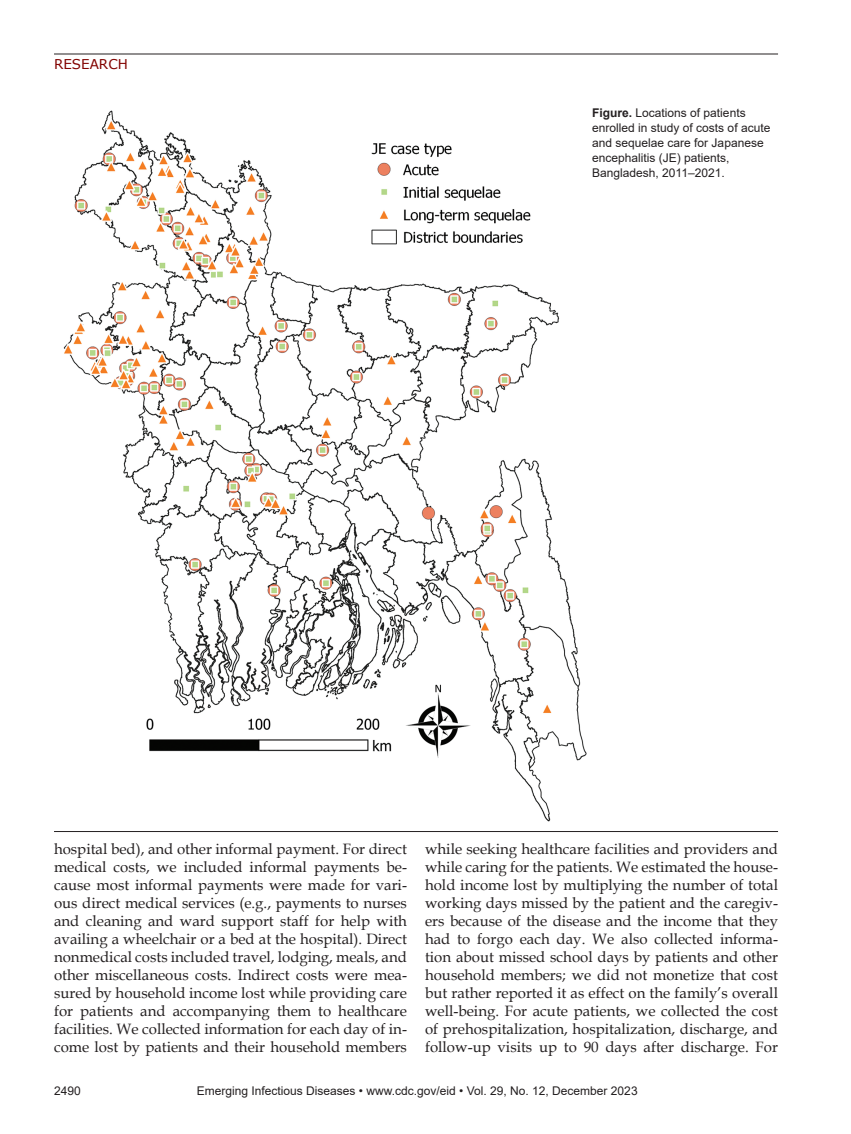
<style>
.page{position:relative;width:851px;height:1134px;background:#fff}
.page>*{position:absolute;margin:0;border:0;box-sizing:border-box;transform-origin:0 0}
.t1{font:15px/18px "Book Antiqua";color:#231f20;text-align:justify}
.t2{font:13.5px "Verdana";color:#820301}
.t3{font:12px/15px "Arial";color:#231f20}
.s1{font-weight:700}
</style>
<div class="page">
<hr style="left:54px;top:54px;width:724px;height:1px;background:#231f20">
<img style="left:63px;top:110px;width:524px;height:712px">
<hr style="left:54px;top:831px;width:724px;height:1px;background:#231f20">
<p class="t2" style="left:54px;top:55px;width:75px">RESEARCH</p>
<p class="t3" style="left:592px;top:105px;width:180px"><span class="s1">Figure.</span> Locations of patients enrolled in study of costs of acute and sequelae care for Japanese encephalitis (JE) patients,<br>Bangladesh, 2011–2021.</p>
<p class="t1" style="left:54px;top:840px;width:354px">hospital bed), and other informal payment. For direct medical costs, we included informal payments be&shy;cause most informal payments were made for vari&shy;ous direct medical services (e.g., payments to nurses and cleaning and ward support staff for help with availing a wheelchair or a bed at the hospital). Direct nonmedical costs included travel, lodging, meals, and other miscellaneous costs. Indirect costs were mea&shy;sured by household income lost while providing care for patients and accompanying them to healthcare facilities. We collected information for each day of in&shy;come lost by patients and their household members</p>
<p class="t1" style="left:425px;top:840px;width:354px">while seeking healthcare facilities and providers and while caring for the patients. We estimated the house&shy;hold income lost by multiplying the number of total working days missed by the patient and the caregiv&shy;ers because of the disease and the income that they had to forgo each day. We also collected informa&shy;tion about missed school days by patients and other household members; we did not monetize that cost but rather reported it as effect on the family’s overall well-being. For acute patients, we collected the cost of prehospitalization, hospitalization, discharge, and follow-up visits up to 90 days after discharge. For</p>
<p class="t3" style="left:54px;top:1084px;width:28px">2490</p>
<p class="t3" style="left:197px;top:1084px;width:442px">Emerging Infectious Diseases • www.cdc.gov/eid • Vol. 29, No. 12, December 2023</p>
</div>
